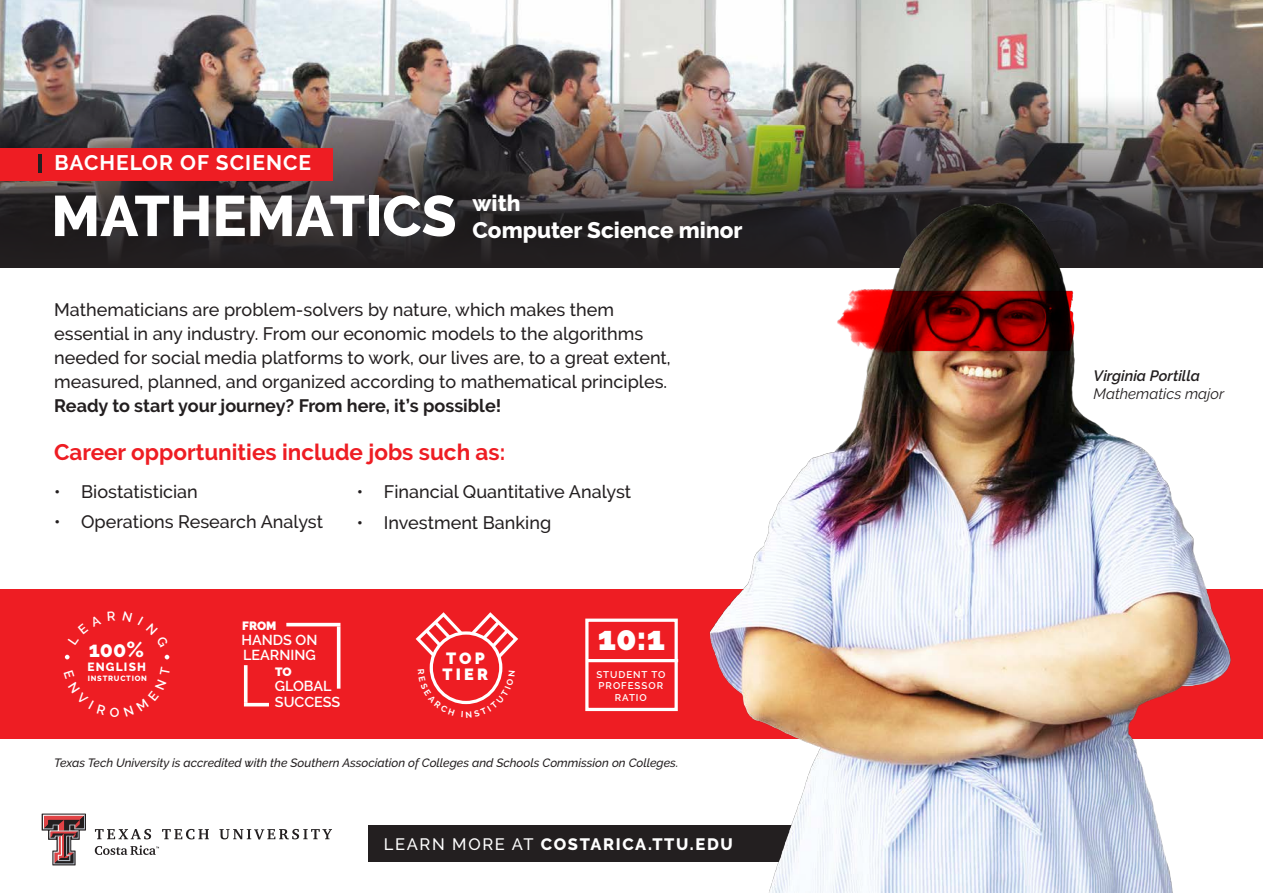
<style>
.page{position:relative;width:1263px;height:893px;background:#fff}
.page>*{position:absolute;margin:0;border:0;box-sizing:border-box;transform-origin:0 0}
.t1{font:800 57px "Raleway";color:#fff}
.t2{font:900 33.45px "Raleway";color:#fff}
.t3{font:700 22.5px "Raleway";color:#ee1d23}
.t4{font:800 22.5px "Raleway";color:#fff}
.t5{font:800 21.6px "Raleway";color:#fff}
.t6{font:700 21px "Raleway";letter-spacing:.05em;color:#fff}
.t7{font:500 18px/24px "Raleway";color:#231f20}
.t8{font:800 16.5px "Raleway";letter-spacing:.1em;color:#fff}
.t9{font:900 16.2px "Raleway";letter-spacing:.2em;color:#fff}
.t10{font:italic 600 15px "Raleway";color:#231f20}
.t11{font:italic 15px "Raleway";color:#231f20}
.t12{font:600 14.4px/15.6px "Raleway";color:#fff}
.t13{font:italic 500 12px "Raleway";color:#231f20}
.t14{font:900 12px "Raleway";letter-spacing:-.005em;color:#fff}
.t15{font:800 11.85px "Raleway";letter-spacing:.1em;color:#fff}
.t16{font:600 9.75px/11.7px "Raleway";letter-spacing:.1em;color:#fff;text-align:center}
.t17{font:800 7.5px "Raleway";letter-spacing:.1em;color:#fff}
.s1{font-weight:700}
.s2{font-weight:500}
</style>
<div class="page">
<div style="left:368px;top:825px;width:730px;height:37px;background:#231f20"></div>
<div style="left:0;top:589px;width:1263px;height:150px;background:#ee1d23"></div>
<img style="left:0;top:0;width:1263px;height:92px">
<img style="left:0;top:92px;width:663px;height:176px">
<div style="left:0;top:148px;width:332px;height:32px;background:#ee1d23"></div>
<hr style="left:38px;top:154px;width:3px;height:18px;background:#231f20">
<svg style="left:95px;top:829px;width:56px;height:10px"></svg>
<svg style="left:162px;top:829px;width:47px;height:10px"></svg>
<svg style="left:219px;top:829px;width:113px;height:10px"></svg>
<svg style="left:42px;top:813px;width:44px;height:52px"></svg>
<svg style="left:95px;top:845px;width:64px;height:10px"></svg>
<svg style="left:415px;top:612px;width:103px;height:49px"></svg>
<svg style="left:65px;top:655px;width:5px;height:4px"></svg>
<svg style="left:165px;top:655px;width:4px;height:4px"></svg>
<div style="left:585px;top:619px;width:93px;height:92px;border:3px solid #fff"></div>
<hr style="left:587px;top:659px;width:91px;height:3px;background:#fff">
<svg style="left:244px;top:665px;width:4px;height:38px"></svg>
<hr style="left:337px;top:626px;width:3px;height:63px;background:#fff">
<hr style="left:244px;top:703px;width:25px;height:3px;background:#fff">
<hr style="left:286px;top:623px;width:54px;height:3px;background:#fff">
<img style="left:663px;top:92px;width:600px;height:801px">
<img style="left:818px;top:258px;width:359px;height:101px">
<svg style="left:429px;top:669px;width:26px;height:34px"></svg>
<svg style="left:461px;top:670px;width:42px;height:35px"></svg>
<p class="t6" style="left:54px;top:151px;width:258px">BACHELOR OF SCIENCE</p>
<p class="t1" style="left:51px;top:184px;width:407px">MATHEMATICS</p>
<p class="t4" style="left:472px;top:190px;width:50px">with</p>
<p class="t4" style="left:472px;top:217px;width:272px">Computer Science minor</p>
<p class="t7" style="left:54px;top:298px;width:618px">Mathematicians are problem-solvers by nature, which makes them essential in any industry. From our economic models to the algorithms needed for social media platforms to work, our lives are, to a great extent, measured, planned, and organized according to mathematical principles.<br><span class="s1">Ready to start your journey? From here, it’s possible!</span></p>
<p class="t3" style="left:54px;top:439px;width:453px">Career opportunities include jobs such as:</p>
<p class="t7" style="left:54px;top:479px;width:145px">• Biostatistician</p>
<p class="t7" style="left:54px;top:510px;width:270px">• Operations Research Analyst</p>
<p class="t7" style="left:357px;top:480px;width:276px">• Financial Quantitative Analyst</p>
<p class="t7" style="left:357px;top:511px;width:196px">• Investment Banking</p>
<p class="t5" style="left:89px;top:637px;width:57px">100%</p>
<p class="t17" style="left:88px;top:674px;width:61px">INSTRUCTION</p>
<p class="t15" style="left:87px;top:660px;width:60px">ENGLISH</p>
<p class="t14" style="left:242px;top:619px;width:36px">FROM</p>
<p class="t14" style="left:275px;top:665px;width:18px">TO</p>
<p class="t12" style="left:241px;top:632px;width:78px">HANDS ON<br>LEARNING</p>
<p class="t12" style="left:275px;top:678px;width:58px">GLOBAL</p>
<p class="t12" style="left:275px;top:694px;width:67px">SUCCESS</p>
<p class="t9" style="left:446px;top:649px;width:40px">TOP</p>
<p class="t9" style="left:442px;top:665px;width:47px">TIER</p>
<p class="t2" style="left:598px;top:618px;width:69px">10:1</p>
<p class="t16" style="left:596px;top:668px;width:71px">STUDENT TO<br>PROFESSOR<br>RATIO</p>
<p class="t13" style="left:54px;top:756px;width:626px">Texas Tech University is accredited with the Southern Association of Colleges and Schools Commission on Colleges.</p>
<p class="t8" style="left:384px;top:834px;width:350px"><span class="s2">LEARN MORE AT</span> COSTARICA.TTU.EDU</p>
<p class="t10" style="left:1094px;top:367px;width:108px">Virginia Portilla</p>
<p class="t11" style="left:1094px;top:385px;width:132px">Mathematics major</p>
</div>
